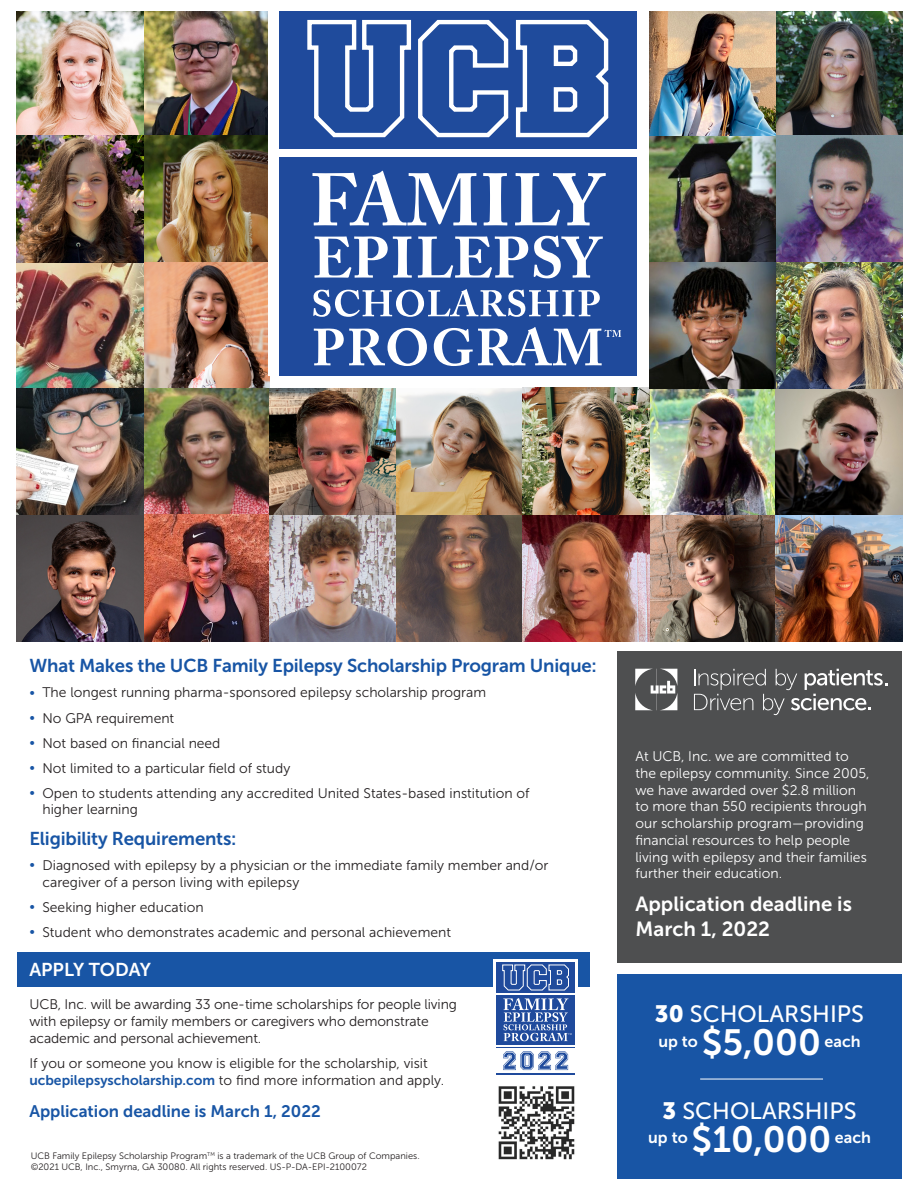
<style>
.page{position:relative;width:918px;height:1188px;background:#fff}
.page>*{position:absolute;margin:0;border:0;box-sizing:border-box;transform-origin:0 0}
.KO_head{font:36.45px "Museo Sans 700";color:#fff}
._1h{font:36.45px "Museo Sans 700";color:#fff}
._1h-2{font:23.55px "Museo Sans 500";color:#fff}
.KO_head-2{font:23.55px "Museo Sans 500";color:#fff}
._1h-3{font:20.4px/24.5px "Museo Sans 700";color:#fff}
._1h-4{font:18.6px "Museo Sans 700";letter-spacing:-.01em;color:#1855a5}
._1h-5{font:18.6px "Museo Sans 700";color:#fff}
._1h-6{font:16.65px "Museo Sans 700";color:#1855a5}
._1h-7{font:16.05px "Museo Sans 700";color:#fff}
.KO_head-3{font:16.05px "Museo Sans 700";color:#fff}
.t1{font:13.95px/16.6px "Museo Sans 300";color:#231f20}
.t2{font:13.95px/16.6px "Museo Sans 300";color:#fff}
.t3{font:9.3px "Museo Sans 300";color:#231f20}
.s1{color:#1855a5}
.s2{font-family:"Museo Sans 700";color:#1855a5}
.s3{font-family:"Museo Sans 900"}
</style>
<div class="page">
<div style="left:17px;top:952px;width:573px;height:34px;background:#1855a5"></div>
<img style="left:17px;top:11px;width:253px;height:631px">
<img style="left:270px;top:388px;width:632px;height:254px">
<img style="left:649px;top:11px;width:253px;height:378px">
<div style="left:269px;top:11px;width:378px;height:365px;background:#1f4a9c"></div>
<svg style="left:307px;top:19px;width:302px;height:119px"></svg>
<svg style="left:312px;top:171px;width:165px;height:54px"></svg>
<svg style="left:483px;top:173px;width:24px;height:52px"></svg>
<svg style="left:515px;top:173px;width:91px;height:52px"></svg>
<svg style="left:314px;top:236px;width:98px;height:42px"></svg>
<svg style="left:418px;top:236px;width:110px;height:42px"></svg>
<svg style="left:534px;top:236px;width:69px;height:42px"></svg>
<svg style="left:313px;top:289px;width:287px;height:28px"></svg>
<svg style="left:314px;top:328px;width:113px;height:38px"></svg>
<svg style="left:434px;top:327px;width:187px;height:39px"></svg>
<div style="left:268px;top:11px;width:11px;height:365px;background:#fff"></div>
<div style="left:637px;top:11px;width:11px;height:365px;background:#fff"></div>
<div style="left:278px;top:149px;width:361px;height:8px;background:#fff"></div>
<div style="left:617px;top:974px;width:285px;height:205px;background:#1855a5"></div>
<div style="left:617px;top:651px;width:285px;height:312px;background:#4e4f50"></div>
<img style="left:498px;top:1086px;width:77px;height:74px">
<svg style="left:636px;top:669px;width:41px;height:41px"></svg>
<svg style="left:694px;top:669px;width:193px;height:46px"></svg>
<hr style="left:700px;top:1079px;width:123px;height:1px;background:#fff">
<div style="left:494px;top:959px;width:84px;height:119px;background:#1f4a9c"></div>
<div style="left:494px;top:1048px;width:84px;height:25px;background:#fff"></div>
<svg style="left:502px;top:964px;width:67px;height:27px"></svg>
<svg style="left:503px;top:998px;width:69px;height:43px"></svg>
<hr style="left:494px;top:959px;width:2px;height:119px;background:#fff">
<hr style="left:575px;top:959px;width:3px;height:119px;background:#fff">
<hr style="left:494px;top:959px;width:84px;height:3px;background:#fff">
<hr style="left:494px;top:1075px;width:84px;height:3px;background:#fff">
<hr style="left:496px;top:1045px;width:80px;height:1px;background:#fff">
<hr style="left:496px;top:993px;width:80px;height:2px;background:#fff">
<svg style="left:503px;top:1051px;width:65px;height:19px"></svg>
<p class="_1h-4" style="left:29px;top:656px;width:569px">What Makes the UCB Family Epilepsy Scholarship Program Unique:</p>
<p class="t1" style="left:29px;top:684px;width:458px"><span class="s1">•</span> The longest running pharma-sponsored epilepsy scholarship program</p>
<p class="t1" style="left:29px;top:710px;width:146px"><span class="s1">•</span> No GPA requirement</p>
<p class="t1" style="left:29px;top:735px;width:193px"><span class="s1">•</span> Not based on financial need</p>
<p class="t1" style="left:29px;top:760px;width:262px"><span class="s1">•</span> Not limited to a particular field of study</p>
<p class="t1" style="left:42px;top:785px;width:489px;text-indent:-13px"><span class="s1">•</span> Open to students attending any accredited United States-based institution of higher learning</p>
<p class="_1h-4" style="left:29px;top:828px;width:209px">Eligibility Requirements:</p>
<p class="t1" style="left:42px;top:857px;width:508px;text-indent:-13px"><span class="s1">•</span> Diagnosed with epilepsy by a physician or the immediate family member and/or caregiver of a person living with epilepsy</p>
<p class="t1" style="left:29px;top:899px;width:176px"><span class="s1">•</span> Seeking higher education</p>
<p class="t1" style="left:29px;top:924px;width:423px"><span class="s1">•</span> Student who demonstrates academic and personal achievement</p>
<p class="_1h-5" style="left:29px;top:959px;width:123px">APPLY TODAY</p>
<p class="t1" style="left:29px;top:996px;width:429px">UCB, Inc. will be awarding 33 one-time scholarships for people living with epilepsy or family members or caregivers who demonstrate academic and personal achievement.</p>
<p class="t1" style="left:29px;top:1055px;width:416px">If you or someone you know is eligible for the scholarship, visit <span class="s2">ucbepilepsyscholarship.com</span> to find more information and apply.</p>
<p class="_1h-6" style="left:29px;top:1102px;width:293px">Application deadline is March 1, 2022</p>
<p class="t3" style="left:31px;top:1151px;width:390px">UCB Family Epilepsy Scholarship Program<sup>TM</sup> is a trademark of the UCB Group of Companies.</p>
<p class="t3" style="left:31px;top:1162px;width:338px">©2021 UCB, Inc., Smyrna, GA 30080. All rights reserved. US-P-DA-EPI-2100072</p>
<p class="t2" style="left:636px;top:748px;width:235px">At UCB, Inc. we are committed to the epilepsy community. Since 2005, we have awarded over $2.8 million to more than 550 recipients through our scholarship program—providing financial resources to help people living with epilepsy and their families further their education.</p>
<p class="_1h-3" style="left:636px;top:892px;width:218px">Application deadline is<br>March 1, 2022</p>
<p class="_1h-2" style="left:655px;top:1001px;width:211px"><span class="s3">30</span> SCHOLARSHIPS</p>
<p class="_1h-7" style="left:658px;top:1032px;width:41px">up to</p>
<p class="_1h" style="left:702px;top:1022px;width:121px">$5,000</p>
<p class="_1h-7" style="left:825px;top:1032px;width:38px">each</p>
<p class="KO_head-2" style="left:663px;top:1098px;width:196px"><span class="s3">3</span> SCHOLARSHIPS</p>
<p class="KO_head-3" style="left:648px;top:1129px;width:41px">up to</p>
<p class="KO_head" style="left:692px;top:1119px;width:141px">$10,000</p>
<p class="KO_head-3" style="left:835px;top:1129px;width:38px">each</p>
</div>
